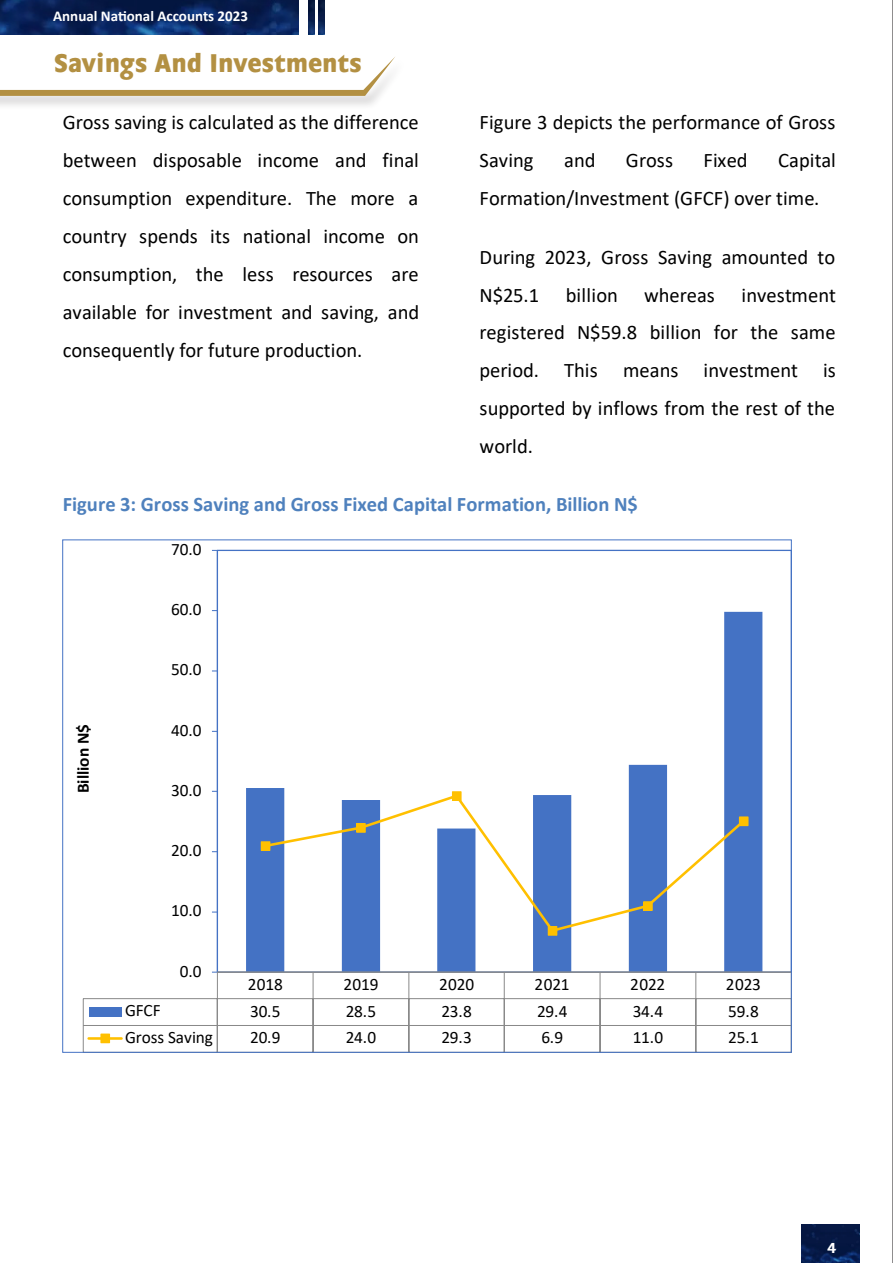
<style>
.page{position:relative;width:893px;height:1263px;background:#fff}
.page>*{position:absolute;margin:0;border:0;box-sizing:border-box;transform-origin:0 0}
.t1{font:700 25.5px "Chalfont";color:#b39042}
.t2{font:20.7px/38px "Calibri";color:#000}
.t3{font:700 20.7px "Calibri";color:#4f81bd}
.t4{font:17.4px "Calibri";letter-spacing:-.005em;color:#000}
.t5{font:700 17.25px "Calibri";color:#000}
.t6{font:700 15px "Calibri";color:#fff}
.t7{font:700 15px "Colosseum";color:#fff}
</style>
<div class="page">
<img style="left:801px;top:1225px;width:59px;height:38px">
<img style="left:0;top:0;width:299px;height:35px">
<hr style="left:892px;top:0;width:1px;height:1263px;background:#231f20">
<img style="left:308px;top:0;width:7px;height:35px">
<img style="left:318px;top:0;width:6px;height:35px">
<svg style="left:246px;top:612px;width:516px;height:360px"></svg>
<hr style="left:217px;top:550px;width:1px;height:422px;background:#4472c4">
<hr style="left:217px;top:972px;width:574px;height:1px;background:#898989">
<hr style="left:83px;top:998px;width:708px;height:1px;background:#898989">
<div style="left:89px;top:1007px;width:33px;height:9px;background:#4472c4"></div>
<hr style="left:83px;top:1025px;width:708px;height:1px;background:#898989">
<svg style="left:83px;top:999px;width:1px;height:51px"></svg>
<hr style="left:83px;top:1052px;width:708px;height:1px;background:#898989">
<svg style="left:212px;top:972px;width:6px;height:78px"></svg>
<svg style="left:313px;top:973px;width:1px;height:77px"></svg>
<svg style="left:408px;top:973px;width:1px;height:77px"></svg>
<svg style="left:504px;top:973px;width:1px;height:77px"></svg>
<svg style="left:600px;top:973px;width:1px;height:77px"></svg>
<svg style="left:695px;top:973px;width:1px;height:77px"></svg>
<svg style="left:791px;top:972px;width:1px;height:80px"></svg>
<hr style="left:89px;top:1037px;width:33px;height:3px;background:#ffc000">
<div style="left:101px;top:1034px;width:9px;height:9px;background:#ffc000"></div>
<svg style="left:262px;top:793px;width:485px;height:140px"></svg>
<div style="left:261px;top:842px;width:9px;height:8px;background:#ffc000"></div>
<div style="left:261px;top:841px;width:9px;height:10px;border:1px solid #ffc000"></div>
<div style="left:357px;top:823px;width:8px;height:9px;background:#ffc000"></div>
<div style="left:356px;top:823px;width:10px;height:10px;border:1px solid #ffc000"></div>
<div style="left:452px;top:792px;width:9px;height:8px;background:#ffc000"></div>
<div style="left:452px;top:791px;width:9px;height:10px;border:1px solid #ffc000"></div>
<div style="left:548px;top:926px;width:9px;height:9px;background:#ffc000"></div>
<div style="left:548px;top:926px;width:9px;height:10px;border:1px solid #ffc000"></div>
<div style="left:644px;top:902px;width:8px;height:8px;background:#ffc000"></div>
<div style="left:643px;top:901px;width:10px;height:10px;border:1px solid #ffc000"></div>
<div style="left:739px;top:817px;width:9px;height:9px;background:#ffc000"></div>
<div style="left:739px;top:816px;width:9px;height:10px;border:1px solid #ffc000"></div>
<div style="left:0;top:56px;width:408px;height:54px;background:#231f20;opacity:.22"></div>
<svg style="left:0;top:56px;width:395px;height:40px"></svg>
<hr style="left:892px;top:822px;width:1px;height:53px;background:#8f8d8e">
<p class="t6" style="left:53px;top:6px;width:196px">Annual National Accounts 2023</p>
<p class="t1" style="left:54px;top:49px;width:309px">Savings And Investments</p>
<p class="t2" style="left:63px;top:103px;width:358px;text-align:justify">Gross saving is calculated as the difference between disposable income and final consumption expenditure. The more a country spends its national income on consumption, the less resources are available for investment and saving, and consequently for future production.</p>
<p class="t2" style="left:480px;top:103px;width:357px">Figure 3 depicts the performance of Gross<br>Saving</p>
<p class="t2" style="left:480px;top:141px;width:358px;text-indent:298px">Capital<br>Formation/Investment (GFCF) over time.</p>
<p class="t2" style="left:564px;top:141px;width:33px">and</p>
<p class="t2" style="left:626px;top:141px;width:49px">Gross</p>
<p class="t2" style="left:704px;top:141px;width:46px">Fixed</p>
<p class="t2" style="left:480px;top:237px;width:357px">During 2023, Gross Saving amounted to<br>N$25.1</p>
<p class="t2" style="left:566px;top:275px;width:53px">billion</p>
<p class="t2" style="left:644px;top:275px;width:72px">whereas</p>
<p class="t2" style="left:480px;top:275px;width:358px;text-align:justify;text-indent:262px">investment registered N$59.8 billion for the same period. This means investment is supported by inflows from the rest of the world.</p>
<p class="t3" style="left:63px;top:490px;width:577px">Figure 3: Gross Saving and Gross Fixed Capital Formation, Billion N$</p>
<p class="t4" style="left:171px;top:537px;width:32px">70.0</p>
<p class="t4" style="left:171px;top:597px;width:32px">60.0</p>
<p class="t5" style="left:71px;top:793px;width:71px;rotate:-90deg">Billion N$</p>
<p class="t4" style="left:171px;top:657px;width:32px">50.0</p>
<p class="t4" style="left:171px;top:718px;width:32px">40.0</p>
<p class="t4" style="left:171px;top:778px;width:32px">30.0</p>
<p class="t4" style="left:171px;top:838px;width:32px">20.0</p>
<p class="t4" style="left:171px;top:899px;width:32px">10.0</p>
<p class="t4" style="left:180px;top:959px;width:23px">0.0</p>
<p class="t4" style="left:248px;top:972px;width:37px">2018</p>
<p class="t4" style="left:343px;top:972px;width:37px">2019</p>
<p class="t4" style="left:439px;top:972px;width:37px">2020</p>
<p class="t4" style="left:535px;top:972px;width:37px">2021</p>
<p class="t4" style="left:630px;top:972px;width:37px">2022</p>
<p class="t4" style="left:726px;top:972px;width:37px">2023</p>
<p class="t4" style="left:125px;top:998px;width:37px">GFCF</p>
<p class="t4" style="left:250px;top:999px;width:32px">30.5</p>
<p class="t4" style="left:346px;top:999px;width:32px">28.5</p>
<p class="t4" style="left:441px;top:999px;width:32px">23.8</p>
<p class="t4" style="left:537px;top:999px;width:32px">29.4</p>
<p class="t4" style="left:633px;top:999px;width:32px">34.4</p>
<p class="t4" style="left:728px;top:999px;width:32px">59.8</p>
<p class="t4" style="left:125px;top:1025px;width:89px">Gross Saving</p>
<p class="t4" style="left:250px;top:1025px;width:32px">20.9</p>
<p class="t4" style="left:346px;top:1025px;width:32px">24.0</p>
<p class="t4" style="left:441px;top:1025px;width:32px">29.3</p>
<p class="t4" style="left:541px;top:1025px;width:23px">6.9</p>
<p class="t4" style="left:633px;top:1025px;width:32px">11.0</p>
<p class="t4" style="left:728px;top:1025px;width:32px">25.1</p>
<p class="t7" style="left:828px;top:1239px;width:10px">4</p>
</div>
